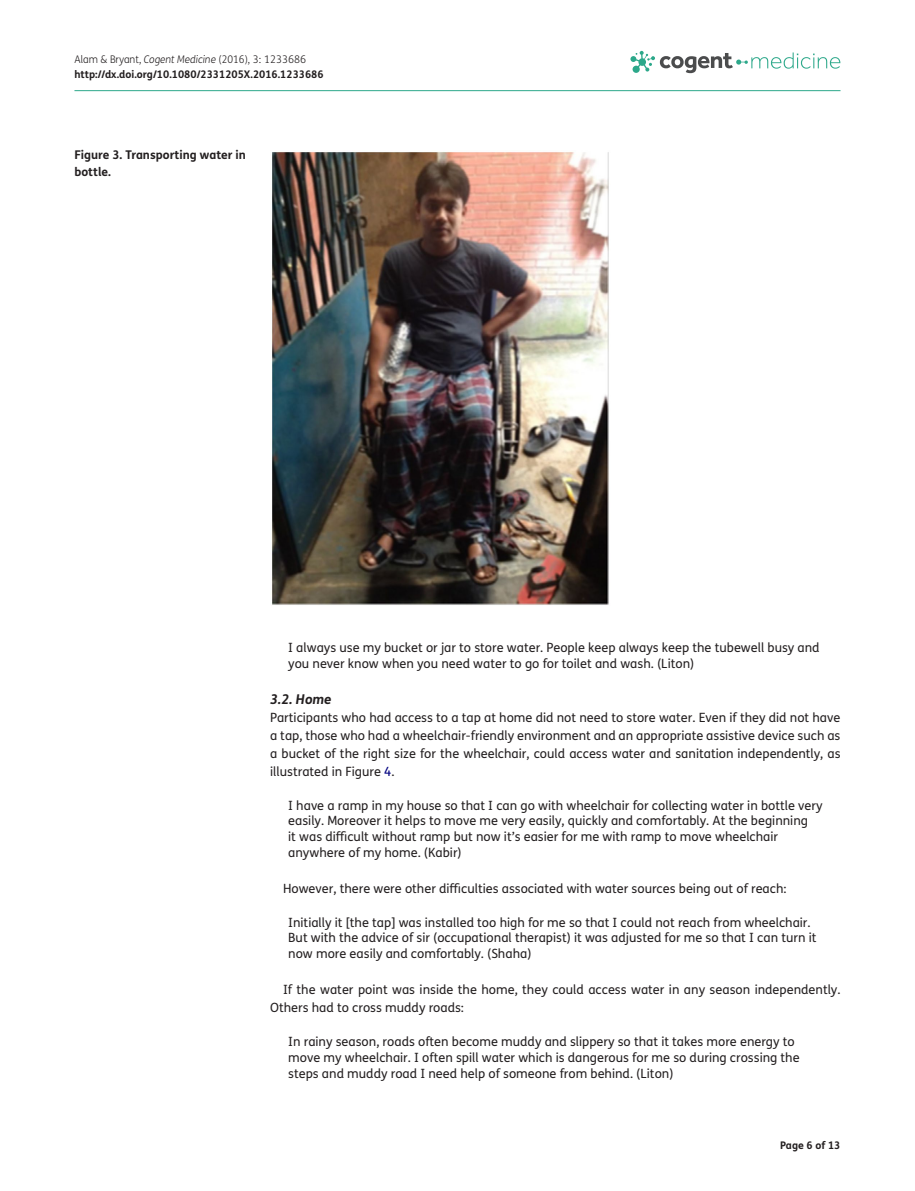
<style>
.page{position:relative;width:915px;height:1191px;background:#fff}
.page>*{position:absolute;margin:0;border:0;box-sizing:border-box;transform-origin:0 0}
.t1{font:italic 700 13.5px "FS Me Pro";color:#231f20}
.t2{font:12.75px/15.8px "FS Me Pro";color:#231f20}
.t3{font:700 12px/16.5px "FS Me Pro";color:#231f20}
.t4{font:700 10.5px/15px "FS Me Pro";color:#231f20}
.s1{font-weight:300}
.s2{font-weight:300;font-style:italic}
.s3{color:#000080}
</style>
<div class="page">
<hr style="left:74px;top:90px;width:766px;height:1px;background:#2ca88a">
<svg style="left:630px;top:51px;width:210px;height:22px"></svg>
<img style="left:272px;top:152px;width:337px;height:453px">
<p class="t4" style="left:74px;top:51px;width:251px"><span class="s1">Alam &amp; Bryant,</span> <span class="s2">Cogent Medicine</span> <span class="s1">(2016), 3: 1233686 </span>http://dx.doi.org/10.1080/2331205X.2016.1233686</p>
<p class="t3" style="left:74px;top:146px;width:173px">Figure 3. Transporting water in bottle.</p>
<p class="t2" style="left:288px;top:639px;width:532px">I always use my bucket or jar to store water. People keep always keep the tubewell busy and you never know when you need water to go for toilet and wash. (Liton)</p>
<p class="t1" style="left:270px;top:688px;width:63px">3.2. Home</p>
<p class="t2" style="left:270px;top:708px;width:571px;line-height:18px;text-align:justify">Participants who had access to a tap at home did not need to store water. Even if they did not have a tap, those who had a wheelchair-friendly environment and an appropriate assistive device such as a bucket of the right size for the wheelchair, could access water and sanitation independently, as illustrated in Figure <span class="s3">4</span>.</p>
<p class="t2" style="left:288px;top:797px;width:535px">I have a ramp in my house so that I can go with wheelchair for collecting water in bottle very easily. Moreover it helps to move me very easily, quickly and comfortably. At the beginning<br>it was difficult without ramp but now it’s easier for me with ramp to move wheelchair anywhere of my home. (Kabir)</p>
<p class="t2" style="left:283px;top:880px;width:505px">However, there were other difficulties associated with water sources being out of reach:</p>
<p class="t2" style="left:288px;top:914px;width:529px">Initially it [the tap] was installed too high for me so that I could not reach from wheelchair.<br>But with the advice of sir (occupational therapist) it was adjusted for me so that I can turn it now more easily and comfortably. (Shaha)</p>
<p class="t2" style="left:270px;top:980px;width:571px;line-height:18px;text-indent:13px">If the water point was inside the home, they could access water in any season independently.<br>Others had to cross muddy roads:</p>
<p class="t2" style="left:288px;top:1033px;width:512px">In rainy season, roads often become muddy and slippery so that it takes more energy to move my wheelchair. I often spill water which is dangerous for me so during crossing the steps and muddy road I need help of someone from behind. (Liton)</p>
<p class="t4" style="left:780px;top:1137px;width:62px">Page 6 of 13</p>
</div>
